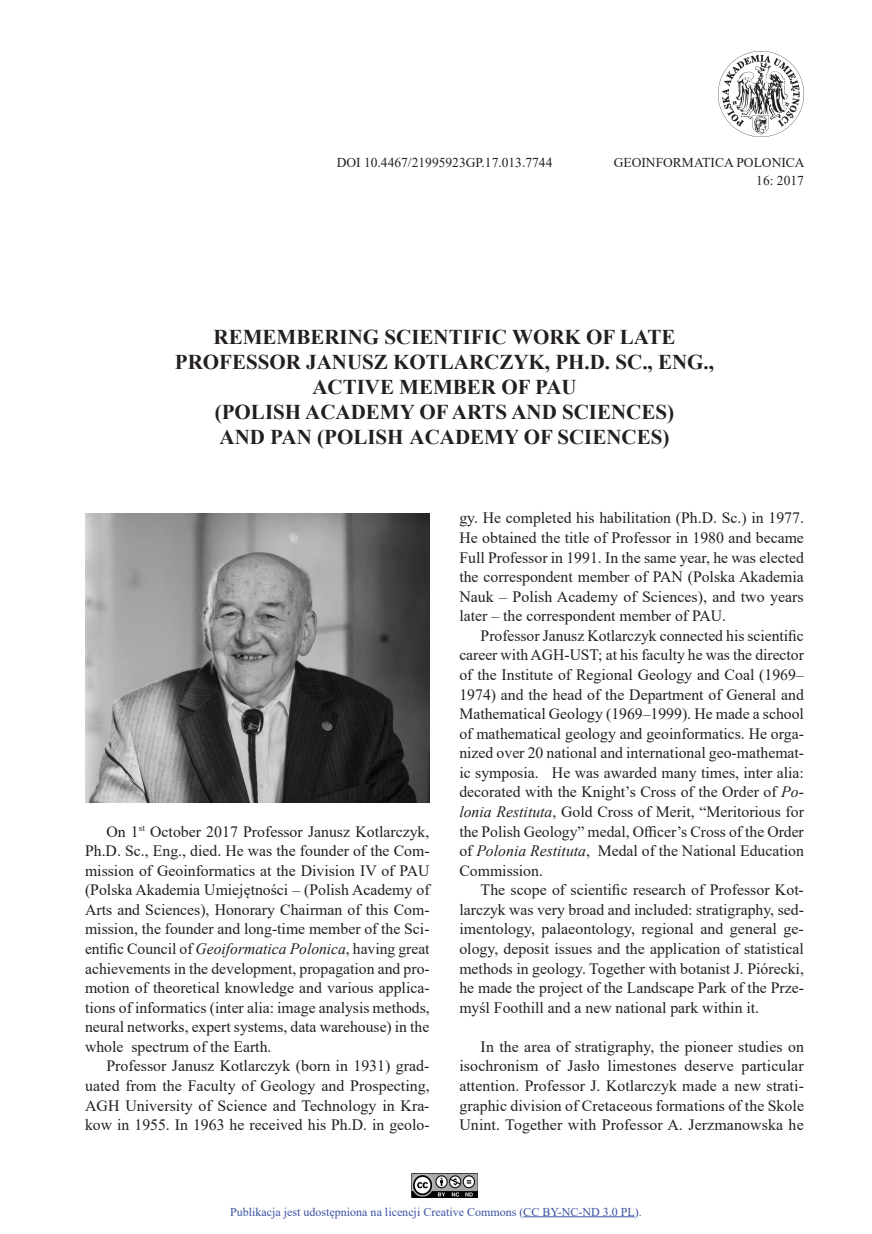
<style>
.page{position:relative;width:872px;height:1234px;background:#fff}
.page>*{position:absolute;margin:0;border:0;box-sizing:border-box;transform-origin:0 0}
.Rozdział_--_angielsk{font:700 21px/25px "Times New Roman";color:#231f20;text-align:center}
.Normalny_--_angielsk{font:15.75px/19.5px "Times New Roman";color:#231f20;text-align:justify}
.Normalny{font:13.5px "Times New Roman";color:#231f20}
.t1{font:12px "Times New Roman";color:#3a53a3}
.s1{font-style:italic}
</style>
<div class="page">
<img style="left:85px;top:513px;width:344px;height:289px">
<img style="left:719px;top:51px;width:85px;height:85px">
<hr style="left:523px;top:1216px;width:111px;height:1px;background:#3a53a3">
<img style="left:412px;top:1173px;width:65px;height:23px">
<p class="Normalny" style="left:337px;top:153px;width:217px">DOI 10.4467/21995923GP.17.013.7744</p>
<p class="Normalny" style="left:613px;top:153px;width:192px">GEOINFORMATICA POLONICA</p>
<p class="Normalny" style="left:756px;top:171px;width:49px">16: 2017</p>
<p class="Rozdział_--_angielsk" style="left:175px;top:324px;width:541px">REMEMBERING SCIENTIFIC WORK OF LATE PROFESSOR JANUSZ KOTLARCZYK, PH.D. SC., ENG., ACTIVE MEMBER OF PAU<br>(POLISH ACADEMY OF ARTS AND SCIENCES)<br>AND PAN (POLISH ACADEMY OF SCIENCES)</p>
<p class="Normalny_--_angielsk" style="left:85px;top:820px;width:346px;text-indent:21px">On 1<sup>st</sup> October 2017 Professor Janusz Kotlarczyk, Ph.D. Sc., Eng., died. He was the founder of the Com&shy;mission of Geoinformatics at the Division IV of PAU (Polska Akademia Umiejętności – (Polish Academy of Arts and Sciences), Honorary Chairman of this Com&shy;mission, the founder and long-time member of the Sci&shy;entific Council of <span class="s1">Geoiformatica Polonica</span>, having great achievements in the development, propagation and pro&shy;motion of theoretical knowledge and various applica&shy;tions of informatics (inter alia: image analysis methods, neural networks, expert systems, data warehouse) in the whole spectrum of the Earth.</p>
<p class="Normalny_--_angielsk" style="left:85px;top:1055px;width:346px;text-indent:21px">Professor Janusz Kotlarczyk (born in 1931) grad&shy;uated from the Faculty of Geology and Prospecting, AGH University of Science and Technology in Kra&shy;kow in 1955. In 1963 he received his Ph.D. in geolo-</p>
<p class="Normalny_--_angielsk" style="left:459px;top:507px;width:346px">gy. He completed his habilitation (Ph.D. Sc.) in 1977.<br>He obtained the title of Professor in 1980 and became Full Professor in 1991. In the same year, he was elected the correspondent member of PAN (Polska Akademia Nauk – Polish Academy of Sciences), and two years later – the correspondent member of PAU.</p>
<p class="Normalny_--_angielsk" style="left:459px;top:625px;width:346px;text-indent:21px">Professor Janusz Kotlarczyk connected his scientific career with AGH-UST; at his faculty he was the director of the Institute of Regional Geology and Coal (1969– 1974) and the head of the Department of General and Mathematical Geology (1969–1999). He made a school of mathematical geology and geoinformatics. He orga&shy;nized over 20 national and international geo-mathemat&shy;ic symposia. He was awarded many times, inter alia: decorated with the Knight’s Cross of the Order of <span class="s1">Po&shy;lonia Restituta</span>, Gold Cross of Merit, “Meritorious for the Polish Geology” medal, Officer’s Cross of the Order of <span class="s1">Polonia Restituta</span>, Medal of the National Education Commission.</p>
<p class="Normalny_--_angielsk" style="left:459px;top:879px;width:346px;text-indent:21px">The scope of scientific research of Professor Kot&shy;larczyk was very broad and included: stratigraphy, sed&shy;imentology, palaeontology, regional and general ge&shy;ology, deposit issues and the application of statistical methods in geology. Together with botanist J. Piórecki, he made the project of the Landscape Park of the Prze&shy;myśl Foothill and a new national park within it.</p>
<p class="Normalny_--_angielsk" style="left:459px;top:1036px;width:346px;text-indent:21px">In the area of stratigraphy, the pioneer studies on isochronism of Jasło limestones deserve particular attention. Professor J. Kotlarczyk made a new strati&shy;graphic division of Cretaceous formations of the Skole Unint. Together with Professor A. Jerzmanowska he</p>
<p class="t1" style="left:230px;top:1202px;width:413px">Publikacja jest udostępniona na licencji Creative Commons (CC BY-NC-ND 3.0 PL).</p>
</div>
